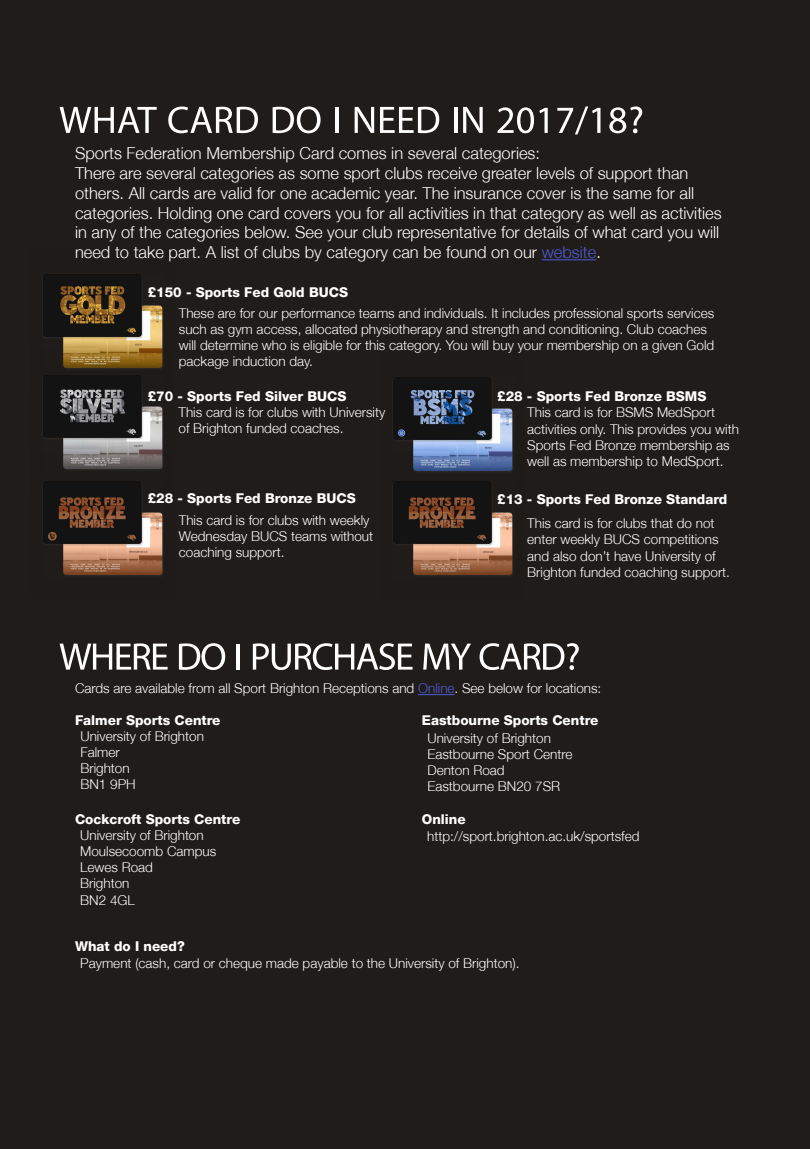
<style>
.page{position:relative;width:810px;height:1149px;background:#1f1c19}
.page>*{position:absolute;margin:0;border:0;box-sizing:border-box;transform-origin:0 0}
.t1{font:54px "Myriad Arabic";color:#fff}
.t2{font:54px "Myriad Arabic";letter-spacing:-.03em;color:#fff}
.t3{font:300 16.5px/19.8px "Helvetica Neue";color:#fff}
.t4{font:300 13.5px/16.2px "Helvetica Neue";color:#fff}
.t5{font:800 13.5px "Helvetica Neue";color:#fff}
.s1{color:#4f5cd6}
</style>
<div class="page">
<hr style="left:418px;top:694px;width:37px;height:1px;background:#4f5cd6">
<hr style="left:542px;top:259px;width:54px;height:1px;background:#4f5cd6">
<img style="left:43px;top:274px;width:120px;height:75px">
<img style="left:43px;top:349px;width:120px;height:106px">
<img style="left:43px;top:455px;width:120px;height:121px">
<img style="left:393px;top:377px;width:120px;height:78px">
<img style="left:393px;top:455px;width:120px;height:121px">
<h1 class="t1" style="left:59px;top:83px;width:586px">WHAT CARD DO I NEED IN 2017/18?</h1>
<p class="t3" style="left:75px;top:143px;width:648px">Sports Federation Membership Card comes in several categories:<br>There are several categories as some sport clubs receive greater levels of support than others. All cards are valid for one academic year. The insurance cover is the same for all categories. Holding one card covers you for all activities in that category as well as activities in any of the categories below. See your club representative for details of what card you will need to take part. A list of clubs by category can be found on our <span class="s1">website</span>.</p>
<p class="t5" style="left:148px;top:284px;width:202px">£150 - Sports Fed Gold BUCS</p>
<p class="t4" style="left:179px;top:305px;width:537px">These are for our performance teams and individuals. It includes professional sports services such as gym access, allocated physiotherapy and strength and conditioning. Club coaches will determine who is eligible for this category. You will buy your membership on a given Gold package induction day.</p>
<p class="t4" style="left:179px;top:404px;width:208px">This card is for clubs with University of Brighton funded coaches.</p>
<p class="t5" style="left:148px;top:388px;width:200px">£70 - Sports Fed Silver BUCS</p>
<p class="t5" style="left:497px;top:388px;width:211px">£28 - Sports Fed Bronze BSMS</p>
<p class="t4" style="left:527px;top:404px;width:213px">This card is for BSMS MedSport activities only. This provides you with Sports Fed Bronze membership as well as membership to MedSport.</p>
<p class="t5" style="left:148px;top:490px;width:210px">£28 - Sports Fed Bronze BUCS</p>
<p class="t5" style="left:497px;top:491px;width:232px">£13 - Sports Fed Bronze Standard</p>
<p class="t4" style="left:179px;top:512px;width:196px">This card is for clubs with weekly<br>Wednesday BUCS teams without coaching support.</p>
<p class="t4" style="left:527px;top:515px;width:204px">This card is for clubs that do not enter weekly BUCS competitions and also don’t have University of Brighton funded coaching support.</p>
<h1 class="t2" style="left:59px;top:620px;width:523px">WHERE DO I PURCHASE MY CARD?</h1>
<p class="t4" style="left:75px;top:680px;width:528px">Cards are available from all Sport Brighton Receptions and <span class="s1">Online</span>. See below for locations:</p>
<p class="t5" style="left:75px;top:712px;width:147px">Falmer Sports Centre</p>
<p class="t4" style="left:80px;top:728px;width:125px">University of Brighton<br>Falmer<br>Brighton<br>BN1 9PH</p>
<p class="t5" style="left:75px;top:811px;width:167px">Cockcroft Sports Centre</p>
<p class="t4" style="left:80px;top:827px;width:138px">University of Brighton<br>Moulsecoomb Campus<br>Lewes Road<br>Brighton<br>BN2 4GL</p>
<p class="t5" style="left:75px;top:938px;width:111px">What do I need?</p>
<p class="t5" style="left:422px;top:712px;width:178px">Eastbourne Sports Centre</p>
<p class="t4" style="left:427px;top:730px;width:147px">University of Brighton<br>Eastbourne Sport Centre<br>Denton Road<br>Eastbourne BN20 7SR</p>
<p class="t4" style="left:427px;top:828px;width:214px">http://sport.brighton.ac.uk/sportsfed</p>
<p class="t5" style="left:422px;top:811px;width:45px">Online</p>
<p class="t4" style="left:80px;top:955px;width:441px">Payment (cash, card or cheque made payable to the University of Brighton).</p>
</div>
